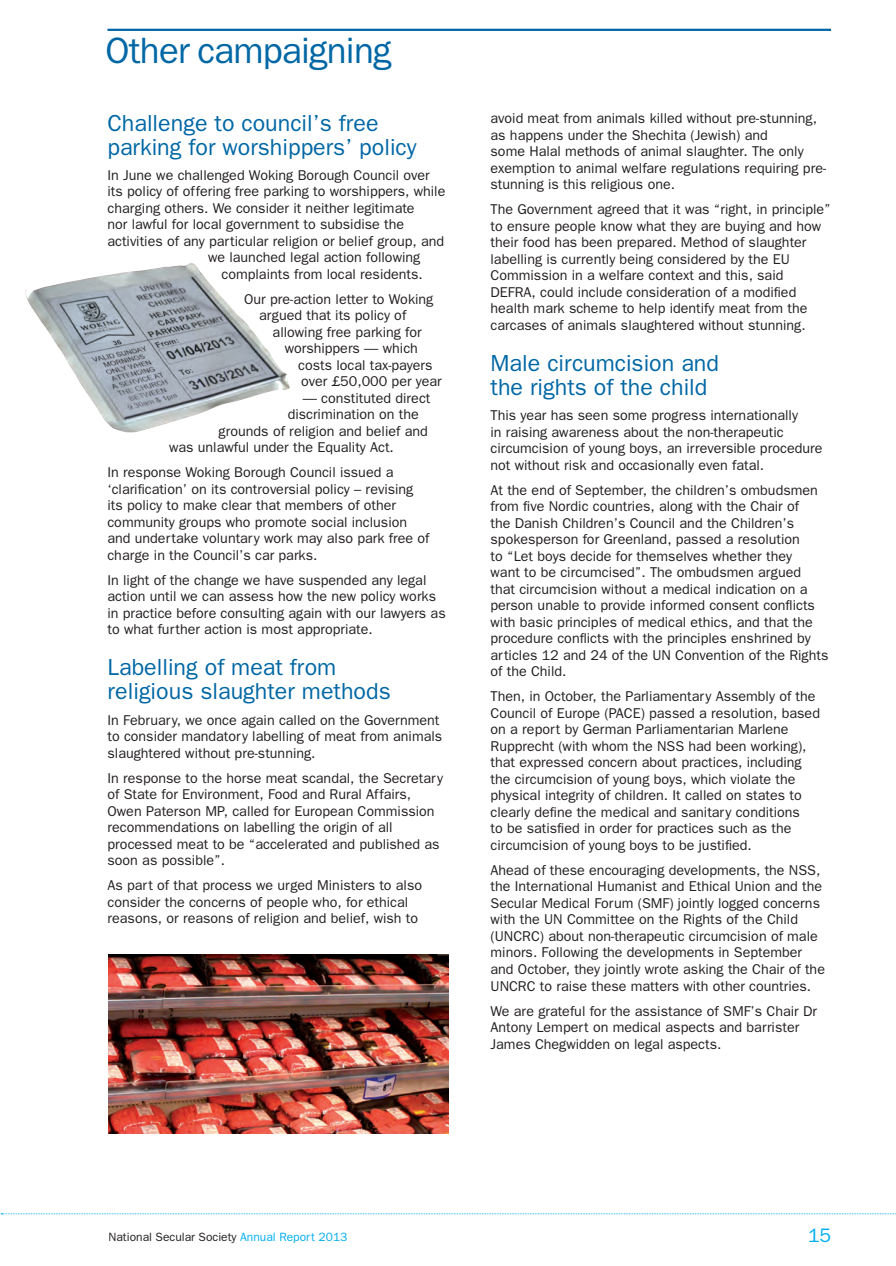
<style>
.page{position:relative;width:896px;height:1266px;background:#fff}
.page>*{position:absolute;margin:0;border:0;box-sizing:border-box;transform-origin:0 0}
.t1{font:36.75px "Franklin Gothic";letter-spacing:-.02em;color:#0067a5}
.t2{font:23.25px/24px "Franklin Gothic";color:#0067a5}
.t3{font:19.5px "Franklin Gothic";color:#00aeef}
.t4{font:14.25px/16.5px "Franklin Gothic";color:#231f20}
.t5{font:12px "Franklin Gothic";color:#231f20}
.s1{color:#00aeef}
</style>
<div class="page">
<svg style="left:0;top:1213px;width:896px;height:1px"></svg>
<img style="left:108px;top:954px;width:340px;height:178px">
<hr style="left:107px;top:29px;width:723px;height:2px;background:#0067a5">
<img style="left:25px;top:263px;width:265px;height:170px">
<h1 class="t1" style="left:105px;top:30px;width:287px">Other campaigning</h1>
<h2 class="t2" style="left:107px;top:110px;width:310px">Challenge to council’s free parking for worshippers’ policy</h2>
<p class="t4" style="left:107px;top:166px;width:323px">In June we challenged Woking Borough Council over</p>
<p class="t4" style="left:107px;top:183px;width:339px">its policy of offering free parking to worshippers, while</p>
<p class="t4" style="left:107px;top:199px;width:308px">charging others. We consider it neither legitimate</p>
<p class="t4" style="left:107px;top:216px;width:298px">nor lawful for local government to subsidise the</p>
<p class="t4" style="left:107px;top:232px;width:338px">activities of any particular religion or belief group, and</p>
<p class="t4" style="left:208px;top:249px;width:214px">we launched legal action following</p>
<p class="t4" style="left:221px;top:265px;width:203px">complaints from local residents.</p>
<p class="t4" style="left:259px;top:290px;width:176px;text-indent:-15px">Our pre-action letter to Woking argued that its policy of</p>
<p class="t4" style="left:272px;top:323px;width:150px">allowing free parking for</p>
<p class="t4" style="left:284px;top:340px;width:135px">worshippers — which</p>
<p class="t4" style="left:298px;top:356px;width:136px">costs local tax-payers</p>
<p class="t4" style="left:301px;top:373px;width:142px">over £50,000 per year</p>
<p class="t4" style="left:302px;top:389px;width:129px">— constituted direct</p>
<p class="t4" style="left:287px;top:406px;width:133px">discrimination on the</p>
<p class="t4" style="left:218px;top:422px;width:211px">grounds of religion and belief and</p>
<p class="t4" style="left:169px;top:439px;width:226px">was unlawful under the Equality Act.</p>
<p class="t4" style="left:107px;top:464px;width:323px">In response Woking Borough Council issued a ‘clarification’ on its controversial policy – revising its policy to make clear that members of other community groups who promote social inclusion and undertake voluntary work may also park free of charge in the Council’s car parks.</p>
<p class="t4" style="left:107px;top:571px;width:339px">In light of the change we have suspended any legal action until we can assess how the new policy works in practice before consulting again with our lawyers as to what further action is most appropriate.</p>
<h2 class="t2" style="left:107px;top:655px;width:285px">Labelling of meat from religious slaughter methods</h2>
<p class="t4" style="left:107px;top:711px;width:336px">In February, we once again called on the Government to consider mandatory labelling of meat from animals slaughtered without pre-stunning.</p>
<p class="t4" style="left:107px;top:769px;width:337px">In response to the horse meat scandal, the Secretary of State for Environment, Food and Rural Affairs, Owen Paterson MP, called for European Commission recommendations on labelling the origin of all processed meat to be “accelerated and published as soon as possible”.</p>
<p class="t4" style="left:107px;top:876px;width:316px">As part of that process we urged Ministers to also consider the concerns of people who, for ethical reasons, or reasons of religion and belief, wish to</p>
<p class="t4" style="left:490px;top:110px;width:337px">avoid meat from animals killed without pre-stunning, as happens under the Shechita (Jewish) and<br>some Halal methods of animal slaughter. The only exemption to animal welfare regulations requiring pre&shy;stunning is this religious one.</p>
<p class="t4" style="left:490px;top:201px;width:341px">The Government agreed that it was “right, in principle” to ensure people know what they are buying and how their food has been prepared. Method of slaughter labelling is currently being considered by the EU Commission in a welfare context and this, said DEFRA, could include consideration of a modified health mark scheme to help identify meat from the carcases of animals slaughtered without stunning.</p>
<h2 class="t2" style="left:490px;top:350px;width:230px">Male circumcision and the rights of the child</h2>
<p class="t4" style="left:490px;top:406px;width:333px">This year has seen some progress internationally<br>in raising awareness about the non-therapeutic circumcision of young boys, an irreversible procedure not without risk and occasionally even fatal.</p>
<p class="t4" style="left:490px;top:481px;width:339px">At the end of September, the children’s ombudsmen from five Nordic countries, along with the Chair of<br>the Danish Children’s Council and the Children’s spokesperson for Greenland, passed a resolution<br>to “Let boys decide for themselves whether they<br>want to be circumcised”. The ombudsmen argued that circumcision without a medical indication on a person unable to provide informed consent conflicts with basic principles of medical ethics, and that the procedure conflicts with the principles enshrined by articles 12 and 24 of the UN Convention of the Rights of the Child.</p>
<p class="t4" style="left:490px;top:687px;width:331px">Then, in October, the Parliamentary Assembly of the Council of Europe (PACE) passed a resolution, based on a report by German Parliamentarian Marlene Rupprecht (with whom the NSS had been working), that expressed concern about practices, including the circumcision of young boys, which violate the physical integrity of children. It called on states to clearly define the medical and sanitary conditions<br>to be satisfied in order for practices such as the circumcision of young boys to be justified.</p>
<p class="t4" style="left:490px;top:861px;width:336px">Ahead of these encouraging developments, the NSS, the International Humanist and Ethical Union and the Secular Medical Forum (SMF) jointly logged concerns with the UN Committee on the Rights of the Child (UNCRC) about non-therapeutic circumcision of male minors. Following the developments in September and October, they jointly wrote asking the Chair of the UNCRC to raise these matters with other countries.</p>
<p class="t4" style="left:490px;top:1001px;width:328px">We are grateful for the assistance of SMF’s Chair Dr<br>Antony Lempert on medical aspects and barrister<br>James Chegwidden on legal aspects.</p>
<p class="t5" style="left:108px;top:1229px;width:240px">National Secular Society <span class="s1">Annual Report 2013</span></p>
<h3 class="t3" style="left:807px;top:1223px;width:24px">15</h3>
</div>
